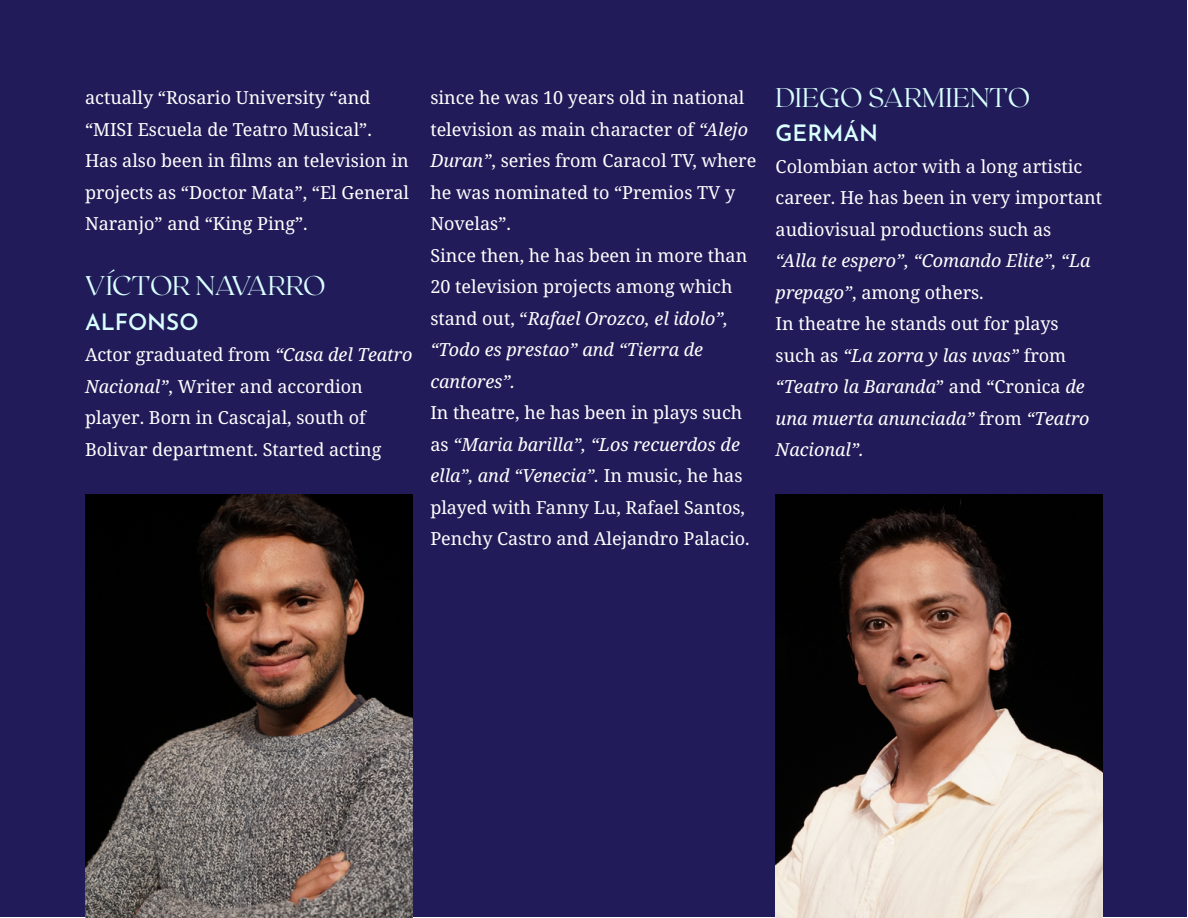
<style>
.page{position:relative;width:1188px;height:918px;background:#fff}
.page>*{position:absolute;margin:0;border:0;box-sizing:border-box;transform-origin:0 0}
.Cateogrías_-_Títulos{font:100 27px "Roxborough CF";color:#d9ffff}
.Cateogrías_-_Títulos-2{font:100 27px "Roxborough CF";letter-spacing:-.02em;color:#d9ffff}
.Subtitulo_JosefinPeq{font:600 22.5px "Josefin Sans";color:#d9ffff}
.Cuerpo_de_texto_IND{font:18px/31.5px "Noto Serif";color:#fff}
.Cuerpo_de_texto_IND-2{font:italic 18px/31.5px "Noto Serif";color:#fff}
.s1{font-style:italic}
.s2{font-style:normal}
</style>
<div class="page">
<div style="left:1px;top:1px;width:1186px;height:916px;background:#211c59"></div>
<img style="left:85px;top:494px;width:327px;height:424px">
<img style="left:776px;top:494px;width:327px;height:424px">
<p class="Cuerpo_de_texto_IND" style="left:85px;top:83px;width:326px">actually “Rosario University “and “MISI Escuela de Teatro Musical”.<br>Has also been in films an television in projects as “Doctor Mata”, “El General Naranjo” and “King Ping”.</p>
<p class="Cateogrías_-_Títulos-2" style="left:85px;top:268px;width:242px">VÍCTOR NAVARRO</p>
<p class="Subtitulo_JosefinPeq" style="left:85px;top:302px;width:115px">ALFONSO</p>
<p class="Cuerpo_de_texto_IND" style="left:85px;top:339px;width:329px">Actor graduated from <span class="s1">“Casa del Teatro Nacional”</span>, Writer and accordion player. Born in Cascajal, south of Bolivar department. Started acting</p>
<p class="Cuerpo_de_texto_IND" style="left:430px;top:83px;width:327px">since he was 10 years old in national television as main character of <span class="s1">“Alejo<br>Duran”</span>, series from Caracol TV, where he was nominated to “Premios TV y<br>Novelas”.</p>
<p class="Cuerpo_de_texto_IND" style="left:430px;top:240px;width:318px">Since then, he has been in more than<br>20 television projects among which stand out, “<span class="s1">Rafael Orozco, el idolo”, “Todo es prestao” and “Tierra de cantores”.</span></p>
<p class="Cuerpo_de_texto_IND" style="left:430px;top:398px;width:321px">In theatre, he has been in plays such as <span class="s1">“Maria barilla”, “Los recuerdos de ella”, and “Venecia”.</span> In music, he has played with Fanny Lu, Rafael Santos, Penchy Castro and Alejandro Palacio.</p>
<p class="Cateogrías_-_Títulos" style="left:776px;top:80px;width:256px">DIEGO SARMIENTO</p>
<p class="Subtitulo_JosefinPeq" style="left:776px;top:114px;width:104px">GERMÁN</p>
<p class="Cuerpo_de_texto_IND" style="left:776px;top:151px;width:328px">Colombian actor with a long artistic career. He has been in very important audiovisual productions such as<br><span class="s1">“Alla te espero”, “Comando Elite”, “La prepago”</span>, among others.</p>
<p class="Cuerpo_de_texto_IND-2" style="left:776px;top:308px;width:315px"><span class="s2">In theatre he stands out for plays such as</span> “La zorra y las uvas” <span class="s2">from </span>“Teatro la Baranda<span class="s2">” and “Cronica</span> de una muerta anunciada” <span class="s2">from</span> “Teatro<br>Nacional”.</p>
</div>
